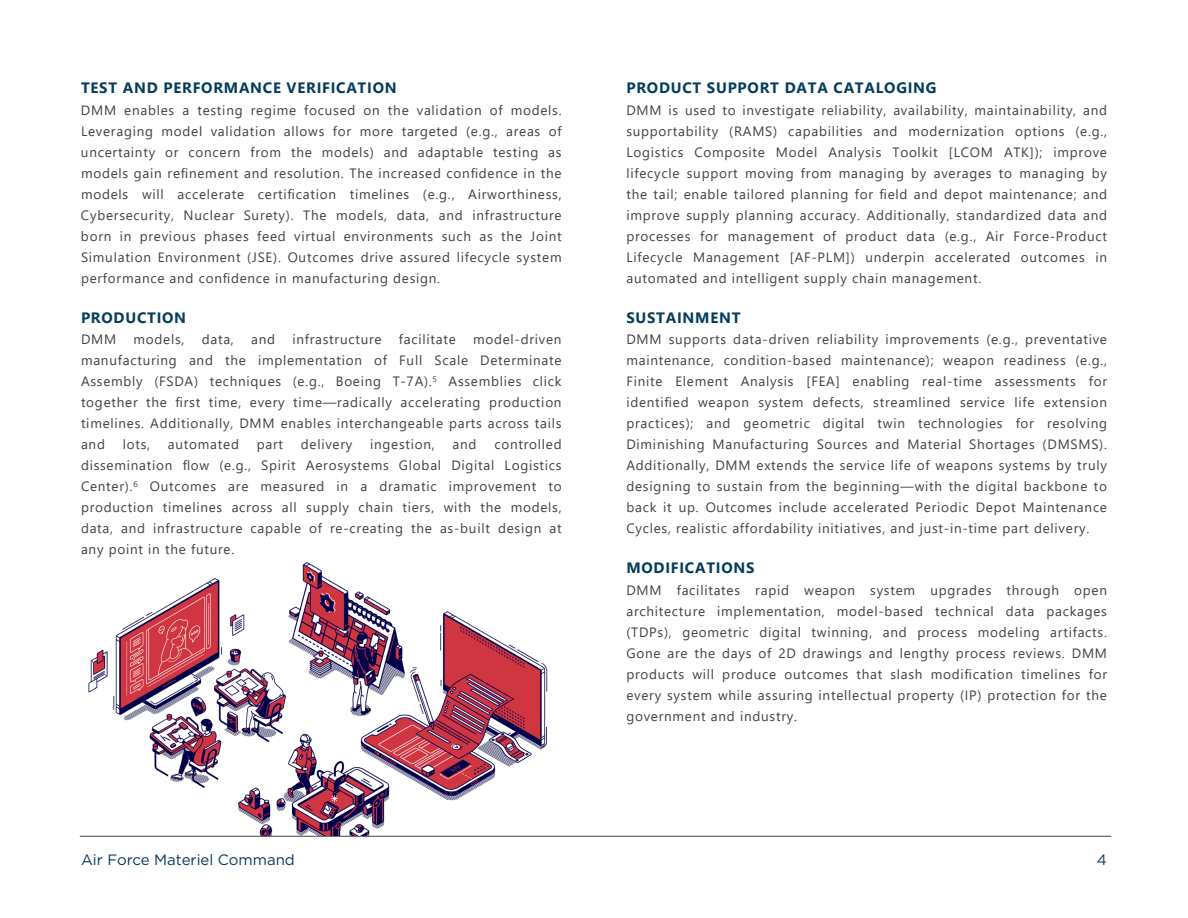
<style>
.page{position:relative;width:1188px;height:918px;background:#fff}
.page>*{position:absolute;margin:0;border:0;box-sizing:border-box;transform-origin:0 0}
.t1{font:700 15px "Segoe UI";letter-spacing:.05em;color:#043d5c}
.t2{font:15px "Gotham";color:#043d5c}
.t3{font:13.5px/21px "Segoe UI";letter-spacing:.055em;color:#414042;text-align:justify}
</style>
<div class="page">
<hr style="left:80px;top:836px;width:1031px;height:1px;background:#414042">
<img style="left:80px;top:563px;width:481px;height:273px">
<p class="t1" style="left:81px;top:74px;width:317px">TEST AND PERFORMANCE VERIFICATION</p>
<p class="t3" style="left:81px;top:98px;width:482px">DMM enables a testing regime focused on the validation of models.<br>Leveraging model validation allows for more targeted (e.g., areas of uncertainty or concern from the models) and adaptable testing as models gain refinement and resolution. The increased confidence in the models will accelerate certification timelines (e.g., Airworthiness, Cybersecurity, Nuclear Surety). The models, data, and infrastructure born in previous phases feed virtual environments such as the Joint Simulation Environment (JSE). Outcomes drive assured lifecycle system performance and confidence in manufacturing design.</p>
<p class="t1" style="left:81px;top:303px;width:107px">PRODUCTION</p>
<p class="t3" style="left:81px;top:328px;width:37px">DMM</p>
<p class="t3" style="left:133px;top:328px;width:52px">models,</p>
<p class="t3" style="left:202px;top:328px;width:34px">data,</p>
<p class="t3" style="left:251px;top:328px;width:25px">and</p>
<p class="t3" style="left:292px;top:328px;width:91px">infrastructure</p>
<p class="t3" style="left:399px;top:328px;width:58px">facilitate</p>
<p class="t3" style="left:81px;top:328px;width:482px;text-indent:392px">model-driven manufacturing and the implementation of Full Scale Determinate Assembly (FSDA) techniques (e.g., Boeing T-7A).<sup>5</sup> Assemblies click together the first time, every time—radically accelerating production timelines. Additionally, DMM enables interchangeable parts across tails and</p>
<p class="t3" style="left:81px;top:433px;width:482px;text-indent:413px">controlled dissemination flow (e.g., Spirit Aerosystems Global Digital Logistics Center).<sup>6</sup> Outcomes are measured in a dramatic improvement to production timelines across all supply chain tiers, with the models, data, and infrastructure capable of re-creating the as-built design at any point in the future.</p>
<p class="t3" style="left:123px;top:433px;width:29px">lots,</p>
<p class="t3" style="left:168px;top:433px;width:73px">automated</p>
<p class="t3" style="left:257px;top:433px;width:28px">part</p>
<p class="t3" style="left:301px;top:433px;width:53px">delivery</p>
<p class="t3" style="left:370px;top:433px;width:66px">ingestion,</p>
<p class="t3" style="left:453px;top:433px;width:25px">and</p>
<p class="t1" style="left:626px;top:74px;width:312px">PRODUCT SUPPORT DATA CATALOGING</p>
<p class="t3" style="left:626px;top:98px;width:482px">DMM is used to investigate reliability, availability, maintainability, and supportability (RAMS) capabilities and modernization options (e.g., Logistics Composite Model Analysis Toolkit [LCOM ATK]); improve lifecycle support moving from managing by averages to managing by the tail; enable tailored planning for field and depot maintenance; and improve supply planning accuracy. Additionally, standardized data and processes for management of product data (e.g., Air Force-Product Lifecycle Management [AF-PLM]) underpin accelerated outcomes in automated and intelligent supply chain management.</p>
<p class="t1" style="left:626px;top:303px;width:116px">SUSTAINMENT</p>
<p class="t3" style="left:626px;top:328px;width:482px">DMM supports data-driven reliability improvements (e.g., preventative maintenance, condition-based maintenance); weapon readiness (e.g., Finite Element Analysis [FEA] enabling real-time assessments for identified weapon system defects, streamlined service life extension practices); and geometric digital twin technologies for resolving Diminishing Manufacturing Sources and Material Shortages (DMSMS).<br>Additionally, DMM extends the service life of weapons systems by truly designing to sustain from the beginning—with the digital backbone to back it up. Outcomes include accelerated Periodic Depot Maintenance Cycles, realistic affordability initiatives, and just-in-time part delivery.</p>
<p class="t1" style="left:626px;top:554px;width:130px">MODIFICATIONS</p>
<p class="t3" style="left:626px;top:578px;width:482px">DMM facilitates rapid weapon system upgrades through open architecture implementation, model-based technical data packages (TDPs), geometric digital twinning, and process modeling artifacts.<br>Gone are the days of 2D drawings and lengthy process reviews. DMM products will produce outcomes that slash modification timelines for every system while assuring intellectual property (IP) protection for the government and industry.</p>
<p class="t2" style="left:81px;top:851px;width:215px">Air Force Materiel Command</p>
<p class="t2" style="left:1097px;top:851px;width:12px">4</p>
</div>
